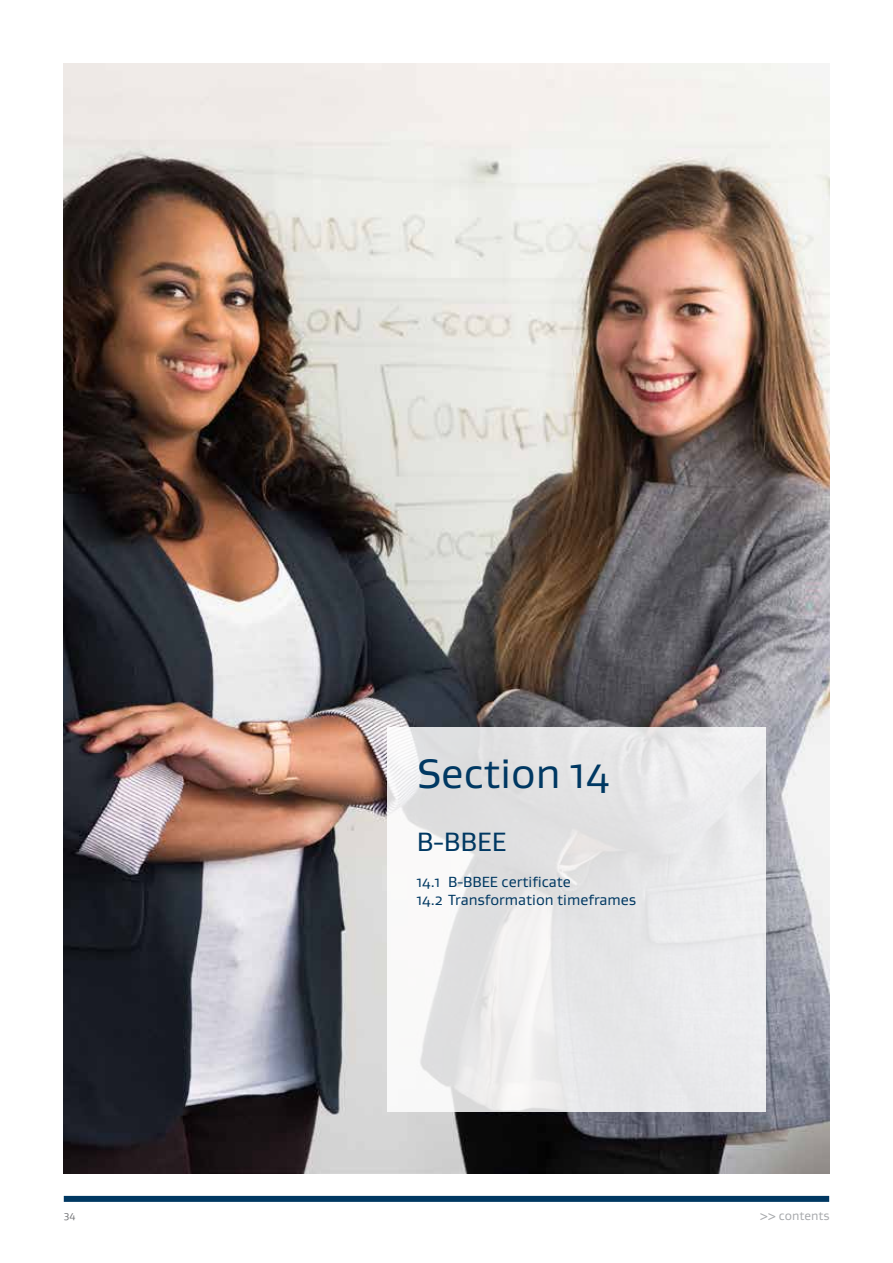
<style>
.page{position:relative;width:893px;height:1263px;background:#fff}
.page>*{position:absolute;margin:0;border:0;box-sizing:border-box;transform-origin:0 0}
.t1{font:42px "Gustan";color:#003862}
.t2{font:27px "Gustan";color:#003862}
.t3{font:15px/18px "Gustan";color:#003862}
.t4{font:12.45px "Gustan";color:#a7a9ac}
.t5{font:10.5px "Gustan";color:#77787b}
</style>
<div class="page">
<div style="left:64px;top:1196px;width:765px;height:6px;background:#003862"></div>
<img style="left:64px;top:64px;width:765px;height:1109px">
<svg style="left:387px;top:727px;width:378px;height:385px;fill:#e8e8ea"></svg>
<h1 class="t1" style="left:417px;top:747px;width:194px">Section 14</h1>
<h2 class="t2" style="left:417px;top:825px;width:91px">B-BBEE</h2>
<p class="t3" style="left:417px;top:873px;width:221px">14.1 B-BBEE certificate<br>14.2 Transformation timeframes</p>
<p class="t5" style="left:64px;top:1209px;width:13px">34</p>
<p class="t4" style="left:760px;top:1208px;width:71px">&gt;&gt; contents</p>
</div>
